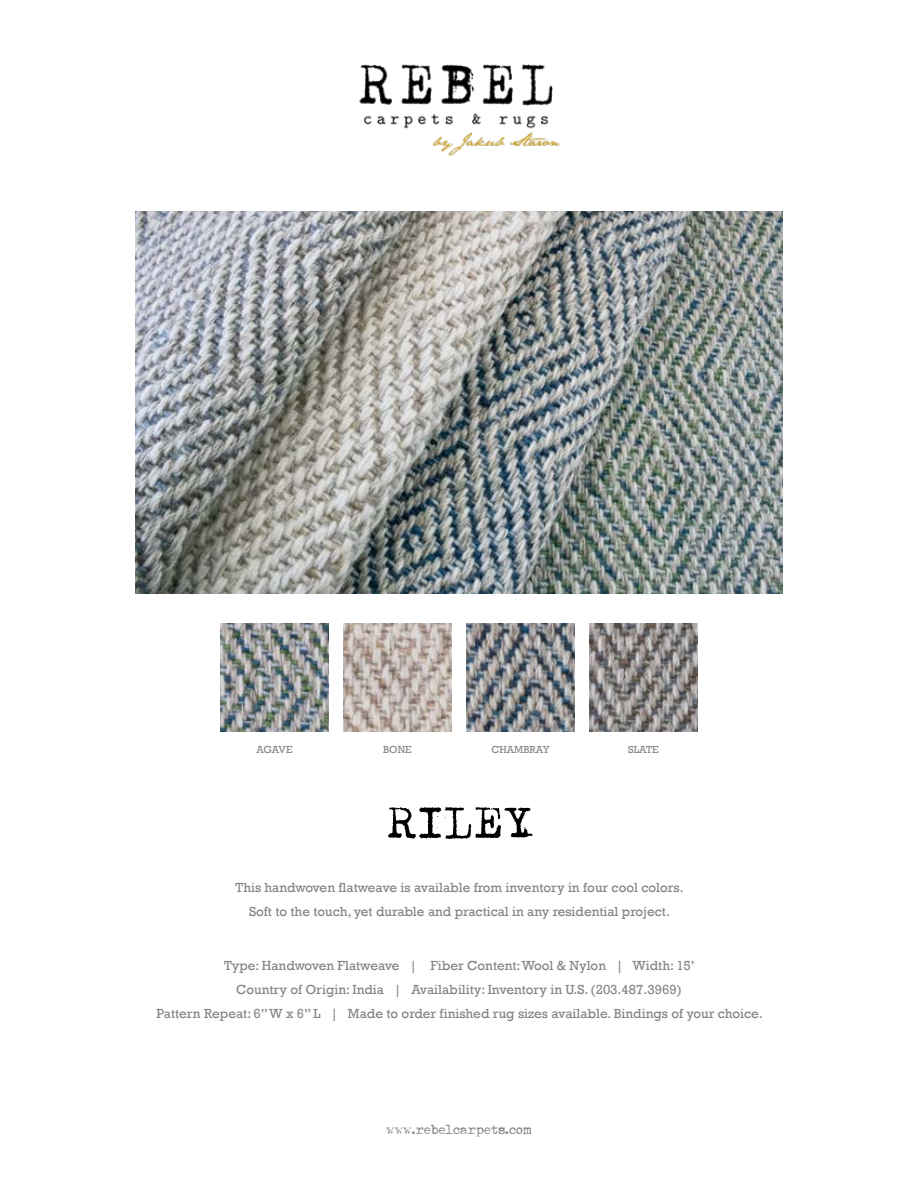
<style>
.page{position:relative;width:918px;height:1188px;background:#fff}
.page>*{position:absolute;margin:0;border:0;box-sizing:border-box;transform-origin:0 0}
.t1{font:54px "Mechanical Machine";letter-spacing:.03em;color:#000}
.t2{font:16.5px "Mechanical Machine";color:#828386}
.t3{font:13.5px/24px "Rockwell";color:#828386;text-align:center}
.t4{font:10.5px "Rockwell";color:#828386}
</style>
<div class="page">
<img style="left:135px;top:212px;width:648px;height:381px">
<img style="left:220px;top:623px;width:108px;height:108px">
<img style="left:466px;top:623px;width:108px;height:108px">
<img style="left:344px;top:623px;width:108px;height:108px">
<img style="left:590px;top:623px;width:108px;height:108px">
<img style="left:359px;top:64px;width:202px;height:92px">
<p class="t4" style="left:256px;top:744px;width:38px">AGAVE</p>
<p class="t4" style="left:383px;top:744px;width:30px">BONE</p>
<p class="t4" style="left:492px;top:744px;width:59px">CHAMBRAY</p>
<p class="t4" style="left:628px;top:744px;width:32px">SLATE</p>
<h1 class="t1" style="left:387px;top:794px;width:146px">RILEY</h1>
<p class="t3" style="left:235px;top:876px;width:450px">This handwoven flatweave is available from inventory in four cool colors.<br>Soft to the touch, yet durable and practical in any residential project.</p>
<p class="t3" style="left:156px;top:954px;width:608px">Type: Handwoven Flatweave | Fiber Content: Wool &amp; Nylon | Width: 15’<br>Country of Origin: India | Availability: Inventory in U.S. (203.487.3969)<br>Pattern Repeat: 6” W x 6” L | Made to order finished rug sizes available. Bindings of your choice.</p>
<p class="t2" style="left:386px;top:1121px;width:147px">www.rebelcarpets.com</p>
</div>
